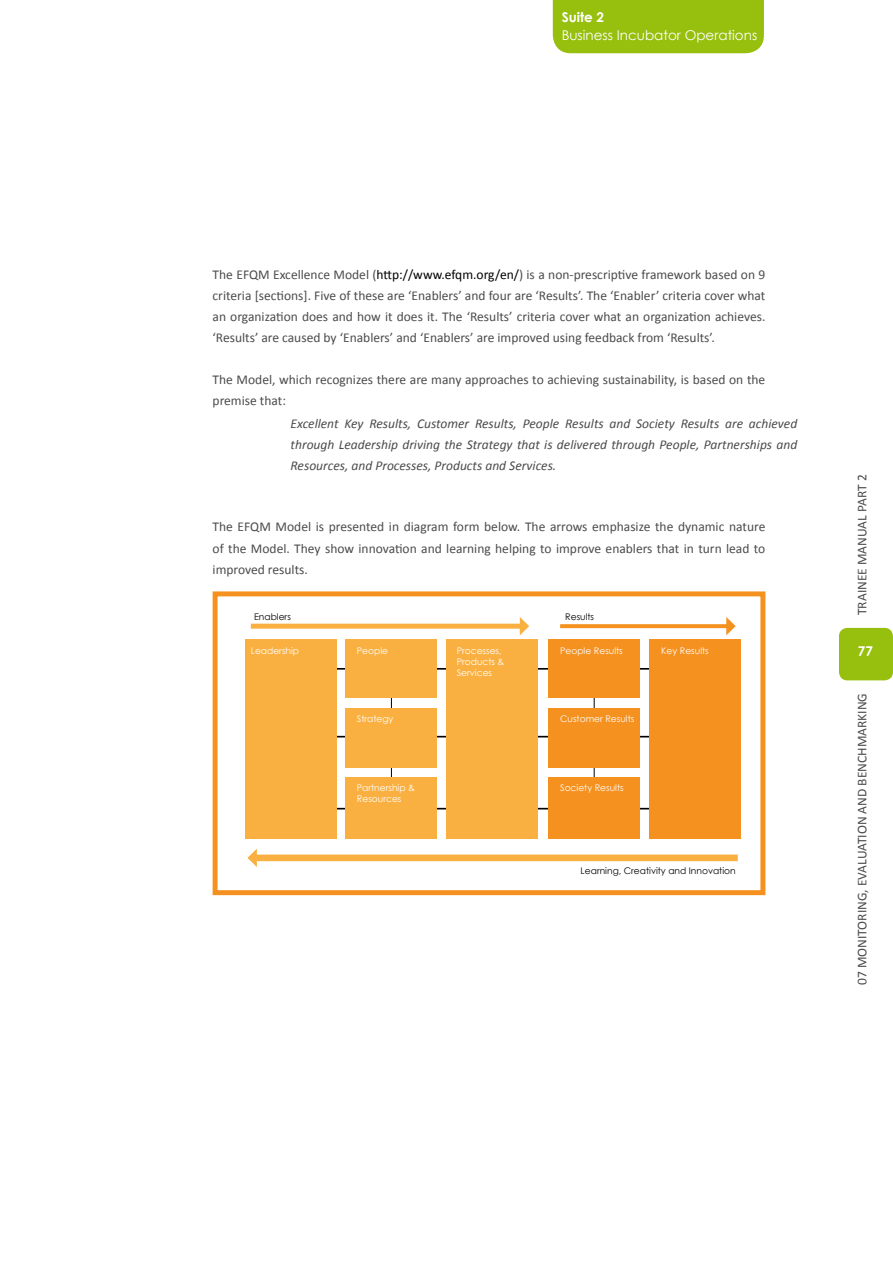
<style>
.page{position:relative;width:893px;height:1263px;background:#fff}
.page>*{position:absolute;margin:0;border:0;box-sizing:border-box;transform-origin:0 0}
.t1{font:13.5px/21px "Calibri";color:#4b4b4d;text-align:justify}
.t2{font:italic 13.5px/21px "Calibri";color:#4b4b4d;text-align:justify}
.t3{font:13.5px "Century Gothic";color:#fff}
.t4{font:700 13.5px "Century Gothic";color:#fff}
.t5{font:9.15px/10.9px "Century Gothic";color:#fff}
.t6{font:9.15px "Century Gothic";color:#000}
.s1{color:#000}
</style>
<div class="page">
<div style="left:553px;top:0;width:211px;height:53px;background:#97bf0d"></div>
<div style="left:839px;top:628px;width:54px;height:52px;background:#97bf0d;border-radius:9px"></div>
<hr style="left:319px;top:668px;width:366px;height:2px;background:#000">
<hr style="left:298px;top:736px;width:365px;height:1px;background:#000">
<hr style="left:298px;top:808px;width:365px;height:1px;background:#000">
<hr style="left:391px;top:669px;width:1px;height:132px;background:#000">
<hr style="left:594px;top:683px;width:1px;height:133px;background:#000">
<div style="left:245px;top:639px;width:92px;height:200px;background:#fab040"></div>
<div style="left:446px;top:639px;width:91px;height:200px;background:#fab040"></div>
<div style="left:346px;top:639px;width:91px;height:59px;background:#fab040"></div>
<div style="left:346px;top:778px;width:91px;height:61px;background:#fab040"></div>
<div style="left:346px;top:708px;width:91px;height:60px;background:#fab040"></div>
<div style="left:548px;top:639px;width:92px;height:59px;background:#f5911f"></div>
<div style="left:548px;top:778px;width:92px;height:61px;background:#f5911f"></div>
<div style="left:548px;top:708px;width:92px;height:60px;background:#f5911f"></div>
<div style="left:649px;top:639px;width:92px;height:200px;background:#f5911f"></div>
<div style="left:256px;top:854px;width:482px;height:7px;background:#fab040"></div>
<svg style="left:247px;top:849px;width:10px;height:18px"></svg>
<svg style="left:520px;top:617px;width:9px;height:18px"></svg>
<div style="left:251px;top:624px;width:273px;height:5px;background:#fab040"></div>
<svg style="left:726px;top:617px;width:10px;height:18px"></svg>
<svg style="left:560px;top:624px;width:171px;height:4px"></svg>
<div style="left:213px;top:591px;width:552px;height:304px;border:5px solid #f5911f"></div>
<p class="t4" style="left:562px;top:6px;width:44px">Suite 2</p>
<p class="t3" style="left:562px;top:25px;width:197px">Business Incubator Operations</p>
<p class="t1" style="left:213px;top:264px;width:554px">The EFQM Excellence Model (<span class="s1">http://www.efqm.org/en/</span>) is a non-prescriptive framework based on 9 criteria [sections]. Five of these are ‘Enablers’ and four are ‘Results’. The ‘Enabler’ criteria cover what an organization does and how it does it. The ‘Results’ criteria cover what an organization achieves. ‘Results’ are caused by ‘Enablers’ and ‘Enablers’ are improved using feedback from ‘Results’.</p>
<p class="t1" style="left:213px;top:369px;width:554px">The Model, which recognizes there are many approaches to achieving sustainability, is based on the premise that:</p>
<p class="t2" style="left:291px;top:413px;width:508px">Excellent Key Results, Customer Results, People Results and Society Results are achieved through Leadership driving the Strategy that is delivered through People, Partnerships and Resources, and Processes, Products and Services.</p>
<p class="t1" style="left:213px;top:516px;width:554px">The EFQM Model is presented in diagram form below. The arrows emphasize the dynamic nature of the Model. They show innovation and learning helping to improve enablers that in turn lead to improved results.</p>
<p class="t6" style="left:254px;top:610px;width:38px">Enablers</p>
<p class="t6" style="left:565px;top:610px;width:30px">Results</p>
<p class="t5" style="left:251px;top:645px;width:50px">Leadership</p>
<p class="t5" style="left:357px;top:645px;width:33px">People</p>
<p class="t5" style="left:457px;top:645px;width:49px">Processes,<br>Products &amp;<br>Services</p>
<p class="t5" style="left:560px;top:645px;width:64px">People Results</p>
<p class="t5" style="left:357px;top:713px;width:38px">Strategy</p>
<p class="t5" style="left:560px;top:713px;width:76px">Customer Results</p>
<p class="t5" style="left:357px;top:782px;width:60px">Partnership &amp;<br>Resources</p>
<p class="t5" style="left:560px;top:782px;width:65px">Society Results</p>
<p class="t5" style="left:661px;top:645px;width:49px">Key Results</p>
<p class="t6" style="left:581px;top:864px;width:157px">Learning, Creativity and Innovation</p>
<p class="t1" style="left:851px;top:615px;width:142px;rotate:-90deg">TRAINEE MANUAL PART 2</p>
<p class="t4" style="left:858px;top:641px;width:17px">77</p>
<p class="t1" style="left:851px;top:985px;width:293px;rotate:-90deg">07 MONITORING, EVALUATION AND BENCHMARKING</p>
</div>
